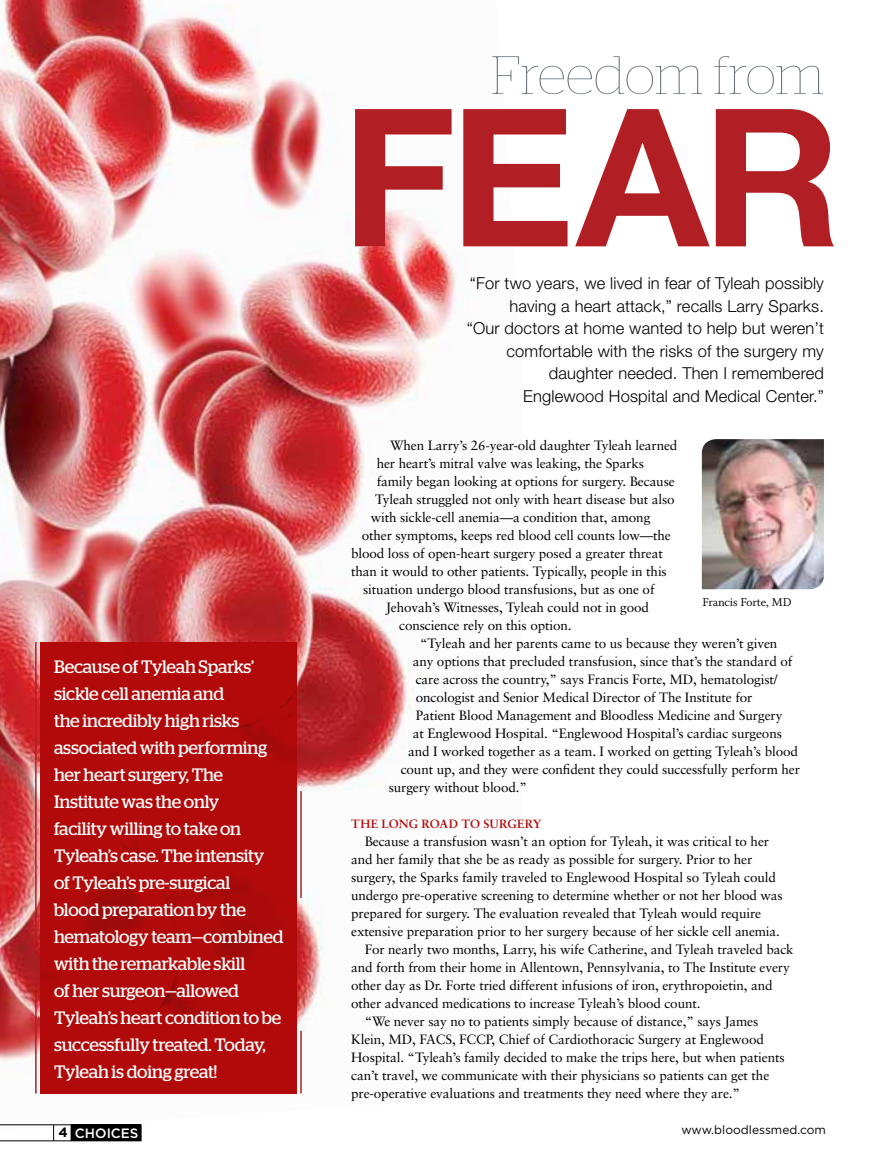
<style>
.page{position:relative;width:878px;height:1161px;background:#fff}
.page>*{position:absolute;margin:0;border:0;box-sizing:border-box;transform-origin:0 0}
.t1{font:700 192.15px "Helvetica Neue LT Std";color:#b11f24}
.t2{font:100 54px "Stag";letter-spacing:.01em;color:#6a747b}
.t3{font:18px/27px "Stag";letter-spacing:-.01em;color:#fff}
.t4{font:300 16.5px/22.5px "Helvetica Neue LT Std";letter-spacing:.01em;color:#000;text-align:right}
.t5{font:13.5px "Sabon";letter-spacing:-.01em;color:#000}
.t6{font:500 13.5px "Gotham";color:#fff}
.t7{font:12.75px "Whitman Roman LF";letter-spacing:-.005em;color:#000}
.t8{font:12px "Gotham";color:#000}
.t9{font:700 12px "Sabon";letter-spacing:.01em;color:#b20a0a}
.s1{font-weight:700;color:#000}
</style>
<div class="page">
<img style="left:0;top:0;width:456px;height:1133px">
<hr style="left:300px;top:791px;width:2px;height:107px;background:#b11f24">
<hr style="left:35px;top:642px;width:2px;height:452px;background:#b11f24">
<hr style="left:300px;top:1031px;width:2px;height:62px;background:#b11f24">
<div style="left:40px;top:642px;width:257px;height:452px;background:#b20a0a"></div>
<img style="left:701px;top:439px;width:123px;height:150px">
<svg style="left:354px;top:108px;width:98px;height:139px"></svg>
<svg style="left:0;top:1125px;width:71px;height:16px"></svg>
<div style="left:71px;top:1125px;width:70px;height:16px;background:#000"></div>
<p class="t3" style="left:54px;top:653px;width:231px">Because of Tyleah Sparks’ sickle cell anemia and<br>the incredibly high risks associated with performing her heart surgery, The<br>Institute was the only<br>facility willing to take on<br>Tyleah’s case. The intensity of Tyleah’s pre-surgical<br>blood preparation by the hematology team—combined with the remarkable skill<br>of her surgeon—allowed<br>Tyleah’s heart condition to be successfully treated. Today,<br>Tyleah is doing great!</p>
<p class="t6" style="left:58px;top:1125px;width:82px"><span class="s1">4</span> CHOICES</p>
<h2 class="t2" style="left:491px;top:55px;width:334px">Freedom from</h2>
<h1 class="t1" style="left:342px;top:59px;width:501px">FEAR</h1>
<p class="t4" style="left:467px;top:272px;width:358px">“For two years, we lived in fear of Tyleah possibly having a heart attack,” recalls Larry Sparks.<br>“Our doctors at home wanted to help but weren’t comfortable with the risks of the surgery my daughter needed. Then I remembered Englewood Hospital and Medical Center.”</p>
<p class="t5" style="left:390px;top:437px;width:289px">When Larry’s 26-year-old daughter Tyleah learned</p>
<p class="t5" style="left:376px;top:455px;width:269px">her heart’s mitral valve was leaking, the Sparks</p>
<p class="t5" style="left:376px;top:473px;width:299px">family began looking at options for surgery. Because</p>
<p class="t5" style="left:375px;top:491px;width:301px">Tyleah struggled not only with heart disease but also</p>
<p class="t5" style="left:371px;top:509px;width:281px">with sickle-cell anemia—a condition that, among</p>
<p class="t5" style="left:362px;top:527px;width:311px">other symptoms, keeps red blood cell counts low—the</p>
<p class="t5" style="left:351px;top:545px;width:313px">blood loss of open-heart surgery posed a greater threat</p>
<p class="t5" style="left:351px;top:563px;width:317px">than it would to other patients. Typically, people in this</p>
<p class="t5" style="left:363px;top:581px;width:293px">situation undergo blood transfusions, but as one of</p>
<p class="t5" style="left:386px;top:599px;width:265px">Jehovah’s Witnesses, Tyleah could not in good</p>
<p class="t5" style="left:399px;top:617px;width:174px">conscience rely on this option.</p>
<p class="t5" style="left:420px;top:635px;width:359px">“Tyleah and her parents came to us because they weren’t given</p>
<p class="t5" style="left:413px;top:653px;width:381px">any options that precluded transfusion, since that’s the standard of</p>
<p class="t5" style="left:416px;top:671px;width:363px">care across the country,” says Francis Forte, MD, hematologist/</p>
<p class="t5" style="left:416px;top:689px;width:338px">oncologist and Senior Medical Director of The Institute for</p>
<p class="t5" style="left:416px;top:707px;width:368px">Patient Blood Management and Bloodless Medicine and Surgery</p>
<p class="t5" style="left:413px;top:725px;width:371px">at Englewood Hospital. “Englewood Hospital’s cardiac surgeons</p>
<p class="t5" style="left:408px;top:743px;width:391px">and I worked together as a team. I worked on getting Tyleah’s blood</p>
<p class="t5" style="left:401px;top:761px;width:401px">count up, and they were confident they could successfully perform her</p>
<p class="t5" style="left:389px;top:779px;width:140px">surgery without blood.”</p>
<p class="t9" style="left:351px;top:816px;width:192px">THE LONG ROAD TO SURGERY</p>
<p class="t5" style="left:364px;top:833px;width:406px">Because a transfusion wasn’t an option for Tyleah, it was critical to her</p>
<p class="t5" style="left:351px;top:851px;width:402px">and her family that she be as ready as possible for surgery. Prior to her</p>
<p class="t5" style="left:351px;top:869px;width:426px">surgery, the Sparks family traveled to Englewood Hospital so Tyleah could</p>
<p class="t5" style="left:351px;top:887px;width:433px">undergo pre-operative screening to determine whether or not her blood was</p>
<p class="t5" style="left:351px;top:905px;width:411px">prepared for surgery. The evaluation revealed that Tyleah would require</p>
<p class="t5" style="left:351px;top:923px;width:430px">extensive preparation prior to her surgery because of her sickle cell anemia.</p>
<p class="t5" style="left:364px;top:941px;width:430px">For nearly two months, Larry, his wife Catherine, and Tyleah traveled back</p>
<p class="t5" style="left:351px;top:959px;width:440px">and forth from their home in Allentown, Pennsylvania, to The Institute every</p>
<p class="t5" style="left:351px;top:977px;width:423px">other day as Dr. Forte tried different infusions of iron, erythropoietin, and</p>
<p class="t5" style="left:351px;top:995px;width:351px">other advanced medications to increase Tyleah’s blood count.</p>
<p class="t5" style="left:364px;top:1013px;width:395px">“We never say no to patients simply because of distance,” says James</p>
<p class="t5" style="left:351px;top:1031px;width:414px">Klein, MD, FACS, FCCP, Chief of Cardiothoracic Surgery at Englewood</p>
<p class="t5" style="left:351px;top:1049px;width:435px">Hospital. “Tyleah’s family decided to make the trips here, but when patients</p>
<p class="t5" style="left:351px;top:1067px;width:419px">can’t travel, we communicate with their physicians so patients can get the</p>
<p class="t5" style="left:351px;top:1085px;width:390px">pre-operative evaluations and treatments they need where they are.”</p>
<p class="t7" style="left:702px;top:595px;width:90px">Francis Forte, MD</p>
<p class="t8" style="left:681px;top:1123px;width:146px">www.bloodlessmed.com</p>
</div>
